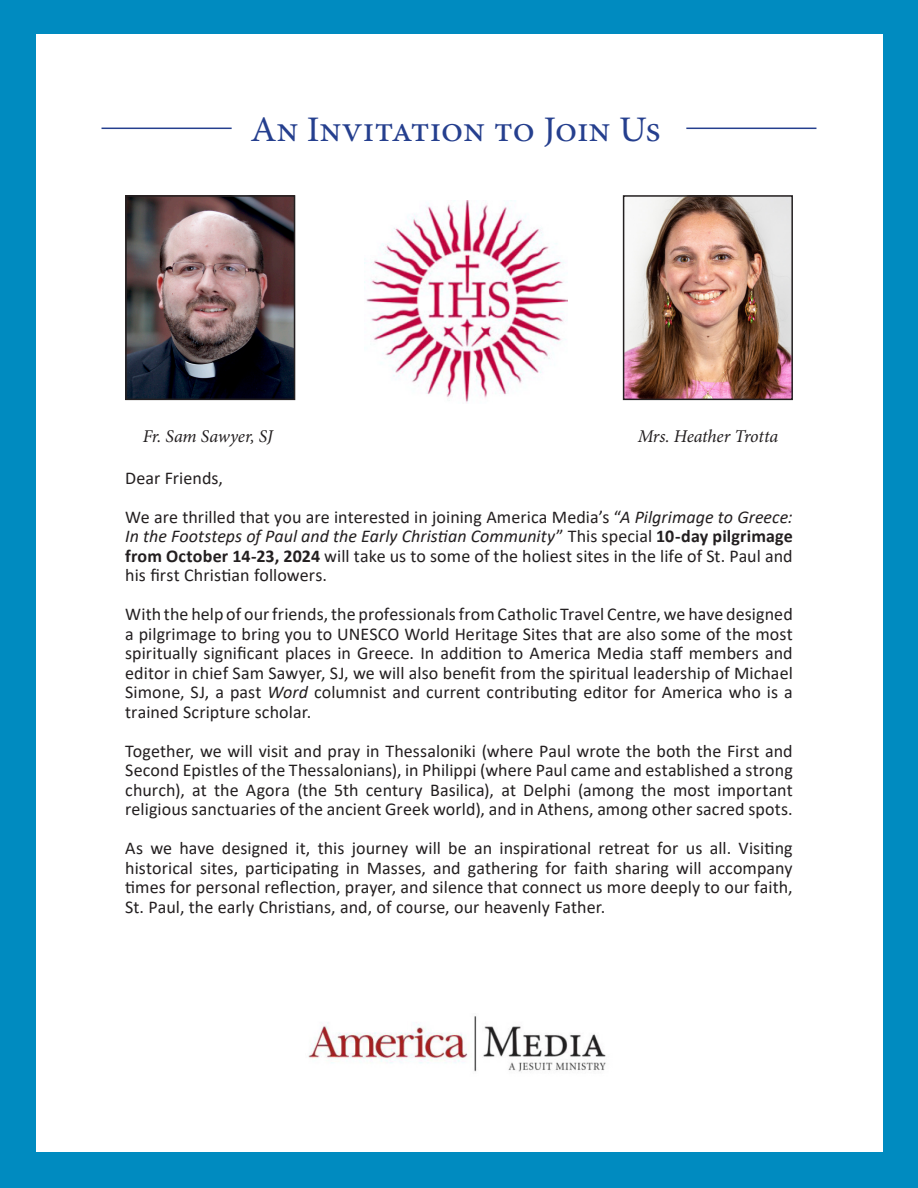
<style>
.page{position:relative;width:918px;height:1188px;background:#008bc0}
.page>*{position:absolute;margin:0;border:0;box-sizing:border-box;transform-origin:0 0}
.t1{font:36px "Minion Pro";letter-spacing:-.005em;color:#253f8e;scale:1.05 1}
.t2{font:18px/19.5px "Calibri";letter-spacing:.005em;color:#231f20;text-align:justify}
.t3{font:italic 18px "Minion Pro";letter-spacing:-.01em;color:#231f20}
.s1{font-style:italic}
.s2{font-weight:700}
</style>
<div class="page">
<div style="left:36px;top:34px;width:846px;height:1118px;background:#fff"></div>
<hr style="left:686px;top:128px;width:130px;height:1px;background:#253f8e">
<hr style="left:102px;top:128px;width:130px;height:1px;background:#253f8e">
<img style="left:308px;top:1016px;width:298px;height:57px">
<img style="left:626px;top:198px;width:164px;height:199px">
<div style="left:623px;top:195px;width:170px;height:205px;border:2px solid #231f20"></div>
<img style="left:128px;top:198px;width:164px;height:199px">
<div style="left:125px;top:195px;width:170px;height:205px;border:2px solid #231f20"></div>
<img style="left:364px;top:201px;width:203px;height:202px">
<p class="t1" style="left:250px;top:106px;width:392px">An Invitation to Join Us</p>
<p class="t3" style="left:143px;top:424px;width:132px">Fr. Sam Sawyer, SJ</p>
<p class="t3" style="left:638px;top:424px;width:142px">Mrs. Heather Trotta</p>
<p class="t2" style="left:125px;top:468px;width:99px">Dear Friends,</p>
<p class="t2" style="left:125px;top:507px;width:669px">We are thrilled that you are interested in joining America Media’s “<span class="s1">A Pilgrimage to Greece:<br>In the Footsteps of Paul and the Early Christian Community</span>” This special <span class="s2">10-day pilgrimage from October 14-23, 2024</span> will take us to some of the holiest sites in the life of St. Paul and his first Christian followers.</p>
<p class="t2" style="left:125px;top:604px;width:669px">With the help of our friends, the professionals from Catholic Travel Centre, we have designed a pilgrimage to bring you to UNESCO World Heritage Sites that are also some of the most spiritually significant places in Greece. In addition to America Media staff members and editor in chief Sam Sawyer, SJ, we will also benefit from the spiritual leadership of Michael Simone, SJ, a past <span class="s1">Word</span> columnist and current contributing editor for America who is a trained Scripture scholar.</p>
<p class="t2" style="left:125px;top:741px;width:669px">Together, we will visit and pray in Thessaloniki (where Paul wrote the both the First and Second Epistles of the Thessalonians), in Philippi (where Paul came and established a strong church), at the Agora (the 5th century Basilica), at Delphi (among the most important religious sanctuaries of the ancient Greek world), and in Athens, among other sacred spots.</p>
<p class="t2" style="left:125px;top:838px;width:669px">As we have designed it, this journey will be an inspirational retreat for us all. Visiting historical sites, participating in Masses, and gathering for faith sharing will accompany times for personal reflection, prayer, and silence that connect us more deeply to our faith, St. Paul, the early Christians, and, of course, our heavenly Father.</p>
</div>
